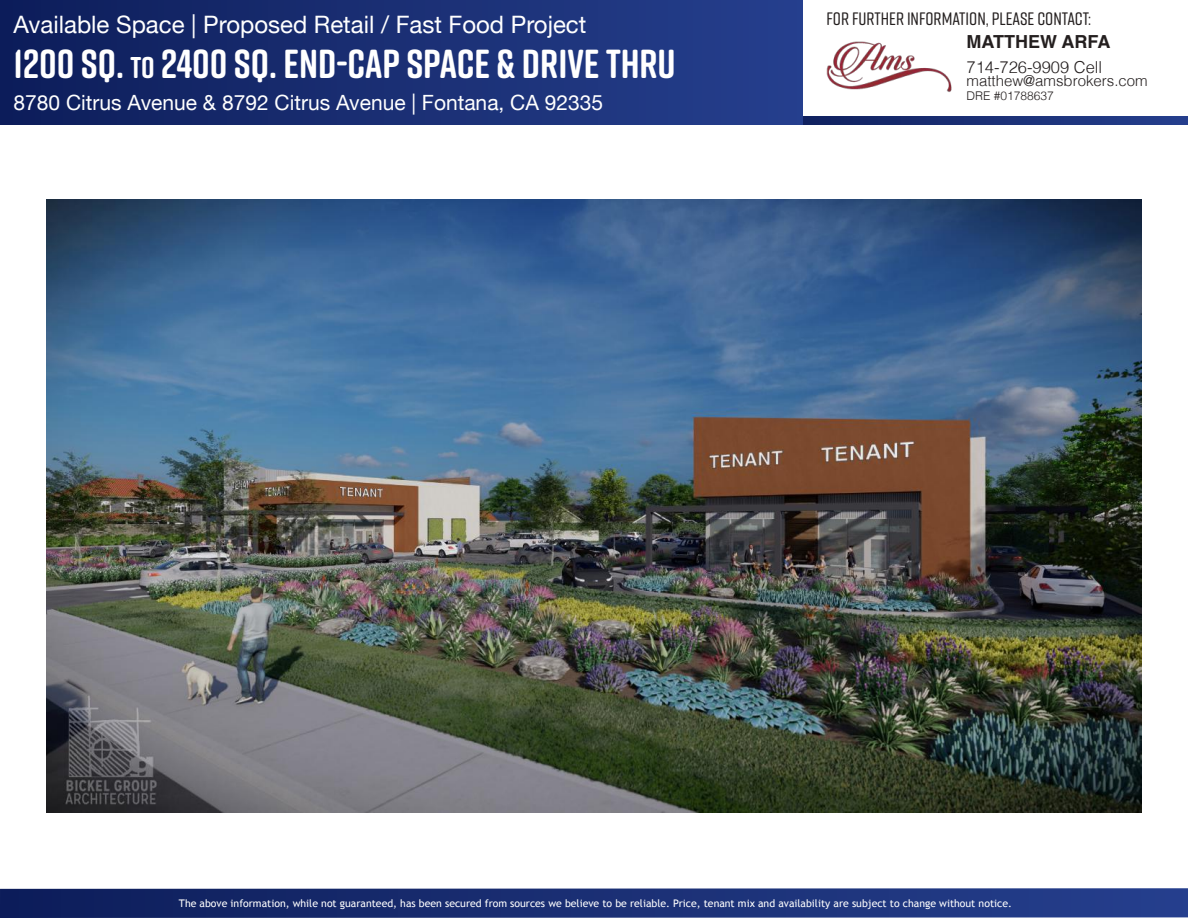
<style>
.page{position:relative;width:1188px;height:918px;background:#fff}
.page>*{position:absolute;margin:0;border:0;box-sizing:border-box;transform-origin:0 0}
.t1{font:700 40.5px "Rift Soft";color:#fff}
.t2{font:24px "Helvetica Neue";color:#fff}
.t3{font:21px "Helvetica Neue";color:#fff}
.t4{font:500 18px "Rift Soft";color:#241f1f}
.t5{font:700 18px "Helvetica";color:#241f1f}
.t6{font:300 16.5px "Helvetica";color:#241f1f}
.t7{font:300 15px "Helvetica";color:#241f1f}
.t8{font:300 12px "Helvetica";color:#241f1f}
.t9{font:10.5px "Trebuchet MS";color:#fff}
.s1{font-size:30px}
</style>
<div class="page">
<svg style="left:802px;top:117px;width:386px;height:7px;background:#1b3076"></svg>
<div style="left:0;top:0;width:802px;height:124px;background:linear-gradient(to right,#0d1e5a,#263f8d)"></div>
<img style="left:826px;top:41px;width:126px;height:51px">
<svg style="left:0;top:888px;width:1188px;height:30px;background:#203477"></svg>
<img style="left:46px;top:200px;width:1096px;height:613px">
<h2 class="t2" style="left:14px;top:7px;width:574px">Available Space | Proposed Retail / Fast Food Project</h2>
<h1 class="t1" style="left:14px;top:35px;width:664px">1200 SQ. <span class="s1">TO</span> 2400 SQ. END-CAP SPACE &amp; DRIVE THRU</h1>
<h3 class="t3" style="left:14px;top:87px;width:591px">8780 Citrus Avenue &amp; 8792 Citrus Avenue | Fontana, CA 92335</h3>
<h3 class="t4" style="left:826px;top:6px;width:266px">FOR FURTHER INFORMATION, PLEASE CONTACT:</h3>
<h3 class="t5" style="left:967px;top:31px;width:145px">MATTHEW ARFA</h3>
<h3 class="t6" style="left:967px;top:53px;width:137px">714-726-9909 Cell</h3>
<h3 class="t7" style="left:967px;top:68px;width:183px">matthew@amsbrokers.com</h3>
<p class="t8" style="left:967px;top:85px;width:89px">DRE #01788637</p>
<p class="t9" style="left:179px;top:897px;width:835px">The above information, while not guaranteed, has been secured from sources we believe to be reliable. Price, tenant mix and availability are subject to change without notice.</p>
</div>
